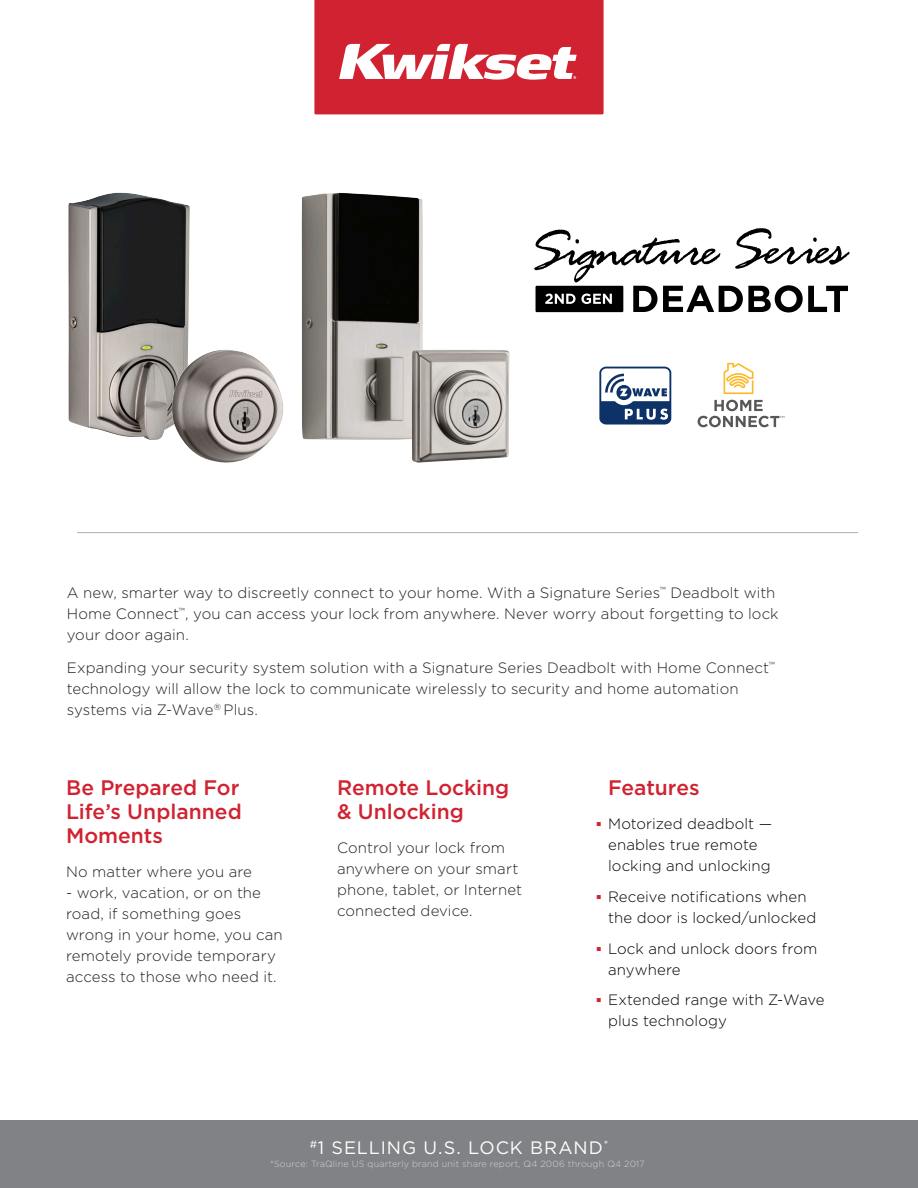
<style>
.page{position:relative;width:918px;height:1188px;background:#fff}
.page>*{position:absolute;margin:0;border:0;box-sizing:border-box;transform-origin:0 0}
.t1{font:500 21px/24px "Gotham";color:#d12231;text-align:justify}
.t2{font:18px "Gotham";letter-spacing:.055em;color:#fff}
.t3{font:300 15px/21px "Gotham";letter-spacing:.005em;color:#231f20}
.t4{font:300 15px/21px "Gotham";letter-spacing:.005em;color:#000001}
.t5{font:300 9px "Gotham";letter-spacing:.02em;color:#d1d2d4}
</style>
<div class="page">
<div style="left:0;top:1120px;width:918px;height:68px;background:#808285"></div>
<svg style="left:314px;top:0;width:290px;height:114px"></svg>
<hr style="left:77px;top:532px;width:781px;height:1px;background:#aeafb3">
<svg style="left:534px;top:228px;width:316px;height:84px"></svg>
<svg style="left:599px;top:367px;width:72px;height:58px"></svg>
<svg style="left:724px;top:363px;width:29px;height:31px"></svg>
<svg style="left:698px;top:400px;width:86px;height:27px"></svg>
<img style="left:68px;top:193px;width:122px;height:247px">
<img style="left:172px;top:350px;width:111px;height:113px">
<img style="left:301px;top:193px;width:122px;height:247px">
<img style="left:412px;top:350px;width:98px;height:113px">
<p class="t3" style="left:67px;top:582px;width:713px">A new, smarter way to discreetly connect to your home. With a Signature Series<sup>™</sup> Deadbolt with<br>Home Connect<sup>™</sup>, you can access your lock from anywhere. Never worry about forgetting to lock your door again.</p>
<p class="t3" style="left:67px;top:657px;width:710px">Expanding your security system solution with a Signature Series Deadbolt with Home Connect<sup>™ </sup>technology will allow the lock to communicate wirelessly to security and home automation systems via Z-Wave<sup>®</sup> Plus.</p>
<p class="t1" style="left:66px;top:775px;width:177px">Be Prepared For Life’s Unplanned Moments</p>
<p class="t1" style="left:337px;top:775px;width:174px">Remote Locking &amp; Unlocking</p>
<p class="t1" style="left:608px;top:775px;width:93px">Features</p>
<p class="t4" style="left:608px;top:813px;width:166px">Motorized deadbolt — enables true remote locking and unlocking</p>
<p class="t4" style="left:608px;top:886px;width:210px">Receive notifications when the door is locked/unlocked</p>
<p class="t4" style="left:608px;top:938px;width:211px">Lock and unlock doors from anywhere</p>
<p class="t4" style="left:608px;top:989px;width:218px">Extended range with Z-Wave plus technology</p>
<p class="t3" style="left:337px;top:837px;width:187px">Control your lock from anywhere on your smart phone, tablet, or Internet connected device.</p>
<p class="t3" style="left:66px;top:861px;width:187px">No matter where you are</p>
<p class="t3" style="left:66px;top:882px;width:218px">- work, vacation, or on the road, if something goes wrong in your home, you can remotely provide temporary access to those who need it.</p>
<p class="t2" style="left:310px;top:1137px;width:300px"><sup>#</sup>1 SELLING U.S. LOCK BRAND<sup>*</sup></p>
<p class="t5" style="left:270px;top:1159px;width:376px">*Source: TraQline US quarterly brand unit share report, Q4 2006 through Q4 2017</p>
</div>
